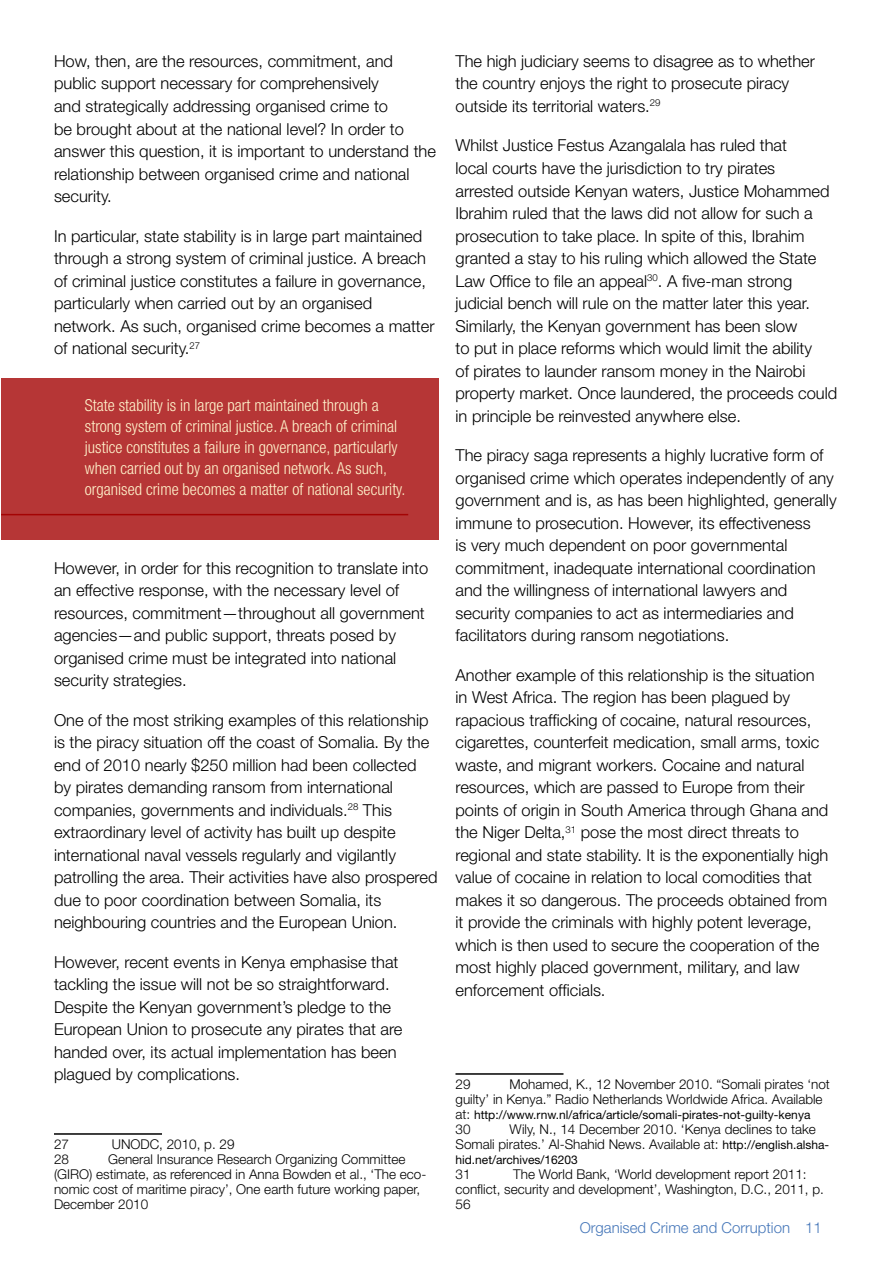
<style>
.page{position:relative;width:893px;height:1263px;background:#fff}
.page>*{position:absolute;margin:0;border:0;box-sizing:border-box;transform-origin:0 0}
.t1{font:300 16.5px/22.5px "Helvetica Neue";color:#000}
.t2{font:300 condensed 16.5px/21px "Helvetica Neue";color:#fff3cb}
.t3{font:300 15px "Helvetica Neue";color:#4677b9}
.t4{font:300 13.5px/15px "Helvetica Neue";color:#000}
.t5{font:12px "Helvetica Neue";color:#000}
.s1{font-weight:300;font-size:13.5px}
.s2{font-weight:400;font-size:12px}
</style>
<div class="page">
<hr style="left:54px;top:1133px;width:108px;height:2px;background:#000">
<hr style="left:455px;top:1073px;width:108px;height:2px;background:#000">
<div style="left:1px;top:378px;width:438px;height:161px;background:#b63636"></div>
<hr style="left:1px;top:514px;width:407px;height:1px;background:#a40404">
<p class="t1" style="left:54px;top:50px;width:383px">How, then, are the resources, commitment, and public support necessary for comprehensively<br>and strategically addressing organised crime to<br>be brought about at the national level? In order to answer this question, it is important to understand the relationship between organised crime and national security.</p>
<p class="t1" style="left:54px;top:224px;width:382px">In particular, state stability is in large part maintained through a strong system of criminal justice. A breach of criminal justice constitutes a failure in governance, particularly when carried out by an organised network. As such, organised crime becomes a matter of national security.<sup>27</sup></p>
<p class="t2" style="left:85px;top:394px;width:322px">State stability is in large part maintained through a strong system of criminal justice. A breach of criminal justice constitutes a failure in governance, particularly when carried out by an organised network. As such, organised crime becomes a matter of national security.</p>
<p class="t1" style="left:54px;top:556px;width:376px">However, in order for this recognition to translate into an effective response, with the necessary level of resources, commitment—throughout all government agencies—and public support, threats posed by organised crime must be integrated into national security strategies.</p>
<p class="t1" style="left:54px;top:708px;width:385px">One of the most striking examples of this relationship is the piracy situation off the coast of Somalia. By the end of 2010 nearly $250 million had been collected by pirates demanding ransom from international companies, governments and individuals.<sup>28</sup> This extraordinary level of activity has built up despite international naval vessels regularly and vigilantly patrolling the area. Their activities have also prospered due to poor coordination between Somalia, its neighbouring countries and the European Union.</p>
<p class="t1" style="left:54px;top:950px;width:350px">However, recent events in Kenya emphasise that tackling the issue will not be so straightforward.<br>Despite the Kenyan government’s pledge to the European Union to prosecute any pirates that are handed over, its actual implementation has been plagued by complications.</p>
<p class="t4" style="left:54px;top:1136px;width:17px">27</p>
<p class="t4" style="left:112px;top:1136px;width:124px">UNODC, 2010, p. 29</p>
<p class="t4" style="left:54px;top:1151px;width:17px">28</p>
<p class="t4" style="left:54px;top:1151px;width:374px;text-indent:54px">General Insurance Research Organizing Committee (GIRO) estimate, as referenced in Anna Bowden et al., ‘The eco&shy;nomic cost of maritime piracy’, One earth future working paper, December 2010</p>
<p class="t1" style="left:455px;top:50px;width:361px">The high judiciary seems to disagree as to whether the country enjoys the right to prosecute piracy outside its territorial waters.<sup>29</sup></p>
<p class="t1" style="left:455px;top:134px;width:383px">Whilst Justice Festus Azangalala has ruled that<br>local courts have the jurisdiction to try pirates arrested outside Kenyan waters, Justice Mohammed Ibrahim ruled that the laws did not allow for such a prosecution to take place. In spite of this, Ibrahim granted a stay to his ruling which allowed the State Law Office to file an appeal<sup>30</sup>. A five-man strong judicial bench will rule on the matter later this year.<br>Similarly, the Kenyan government has been slow<br>to put in place reforms which would limit the ability<br>of pirates to launder ransom money in the Nairobi property market. Once laundered, the proceeds could in principle be reinvested anywhere else.</p>
<p class="t1" style="left:455px;top:444px;width:383px">The piracy saga represents a highly lucrative form of organised crime which operates independently of any government and is, as has been highlighted, generally immune to prosecution. However, its effectiveness<br>is very much dependent on poor governmental commitment, inadequate international coordination and the willingness of international lawyers and security companies to act as intermediaries and facilitators during ransom negotiations.</p>
<p class="t1" style="left:455px;top:663px;width:374px">Another example of this relationship is the situation in West Africa. The region has been plagued by rapacious trafficking of cocaine, natural resources, cigarettes, counterfeit medication, small arms, toxic waste, and migrant workers. Cocaine and natural resources, which are passed to Europe from their points of origin in South America through Ghana and the Niger Delta,<sup>31</sup> pose the most direct threats to regional and state stability. It is the exponentially high value of cocaine in relation to local comodities that makes it so dangerous. The proceeds obtained from it provide the criminals with highly potent leverage, which is then used to secure the cooperation of the most highly placed government, military, and law enforcement officials.</p>
<p class="t4" style="left:455px;top:1076px;width:376px;text-indent:54px">Mohamed, K., 12 November 2010. “Somali pirates ‘not guilty’ in Kenya.” Radio Netherlands Worldwide Africa. Available</p>
<p class="t5" style="left:455px;top:1107px;width:356px"><span class="s1">at:</span> http://www.rnw.nl/africa/article/somali-pirates-not-guilty-kenya</p>
<p class="t4" style="left:455px;top:1121px;width:17px">30</p>
<p class="t4" style="left:455px;top:1076px;width:17px">29</p>
<p class="t4" style="left:455px;top:1121px;width:375px;text-indent:54px">Wily, N., 14 December 2010. ‘Kenya declines to take<br>Somali pirates.’ Al-Shahid News. Available at: <span class="s2">http://english.alsha-</span></p>
<p class="t5" style="left:455px;top:1152px;width:124px">hid.net/archives/16203</p>
<p class="t4" style="left:455px;top:1166px;width:17px">31</p>
<p class="t4" style="left:455px;top:1166px;width:370px;text-indent:58px">The World Bank, ‘World development report 2011: conflict, security and development’, Washington, D.C., 2011, p.<br>56</p>
<p class="t3" style="left:580px;top:1218px;width:244px">Organised Crime and Corruption 11</p>
</div>
